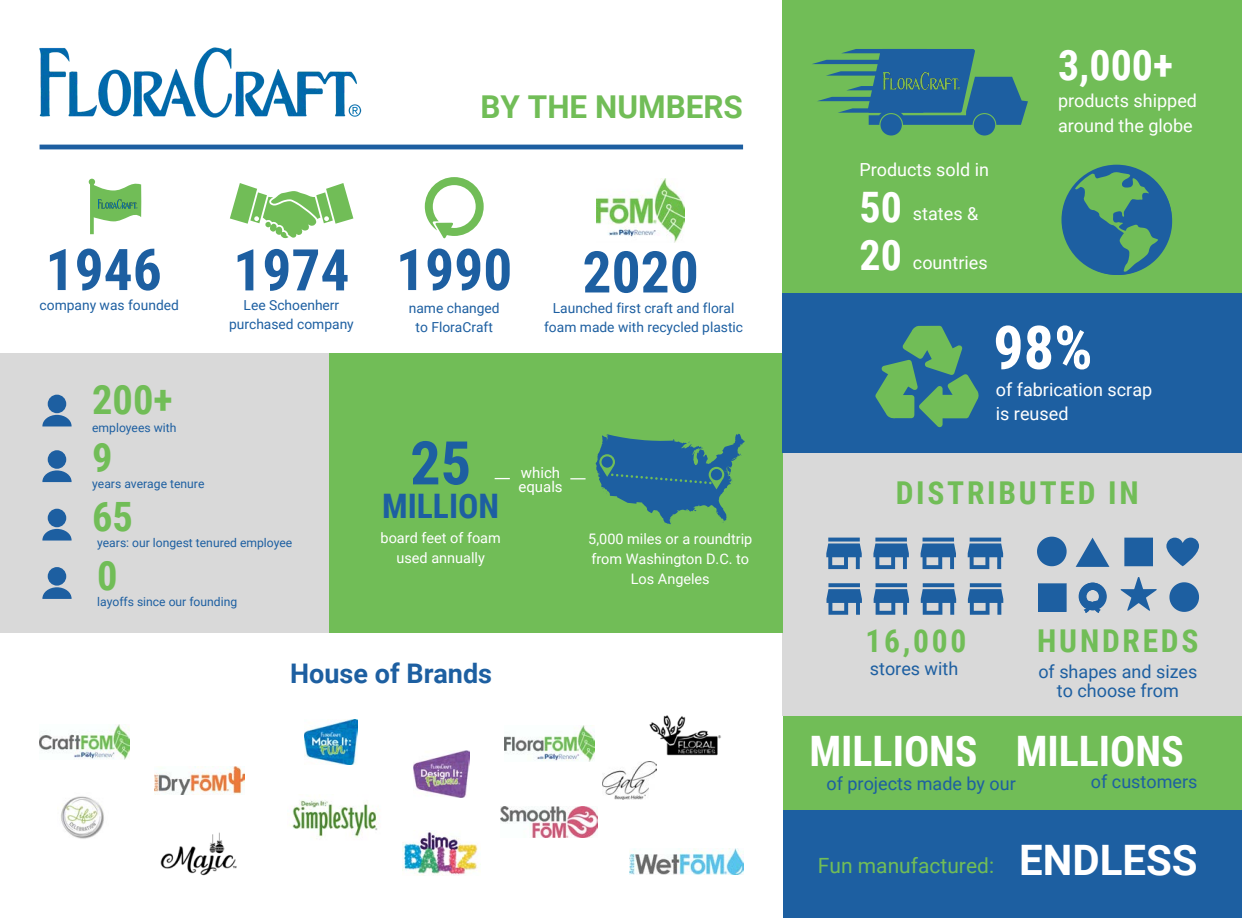
<style>
.page{position:relative;width:1242px;height:918px;background:#fff}
.page>*{position:absolute;margin:0;border:0;box-sizing:border-box;transform-origin:0 0}
.t1{font:700 60.3px "Roboto Condensed";color:#fff}
.t2{font:700 60.3px "Roboto Condensed";color:#1d5fa1}
.t3{font:700 57.6px "Roboto Condensed";color:#1d5fa1}
.t4{font:700 42px "Roboto Condensed";color:#fff}
.t5{font:700 42px "Roboto";color:#fff}
.t6{font:700 40.35px "Roboto Condensed";color:#71bd57}
.t7{font:700 33.75px "Roboto Condensed";color:#1d5fa1}
.t8{font:700 31.5px "Roboto Condensed";letter-spacing:.09em;color:#71bd57}
.t9{font:700 31.5px "Roboto";color:#71bd57}
.t10{font:700 27px "Roboto";color:#1d5fa1}
.t11{font:21px "Roboto";color:#71bd57}
.t12{font:18px/24.8px "Roboto";color:#fff}
.t13{font:18px "Roboto";color:#1d5fa1}
.t14{font:15px "Roboto";color:#fff}
.t15{font:14.4px/20px "Roboto";color:#fff;text-align:center}
.t16{font:13.8px/19px "Roboto";color:#1d5fa1;text-align:center}
.t17{font:12.15px "Roboto";color:#1d5fa1}
</style>
<div class="page">
<img style="left:39px;top:47px;width:323px;height:71px">
<svg style="left:90px;top:222px;width:4px;height:12px"></svg>
<svg style="left:89px;top:179px;width:52px;height:43px"></svg>
<svg style="left:230px;top:183px;width:123px;height:55px"></svg>
<svg style="left:425px;top:177px;width:59px;height:62px"></svg>
<img style="left:97px;top:199px;width:41px;height:9px">
<div style="left:783px;top:810px;width:459px;height:108px;background:#1d5fa1"></div>
<div style="left:783px;top:714px;width:459px;height:96px;background:#71bd57"></div>
<div style="left:783px;top:396px;width:459px;height:319px;background:#d9d9d9"></div>
<div style="left:782px;top:0;width:460px;height:294px;background:#71bd57"></div>
<div style="left:974px;top:114px;width:21px;height:22px;background:#1d5fa1;border-radius:50%"></div>
<div style="left:880px;top:114px;width:22px;height:22px;background:#1d5fa1;border-radius:50%"></div>
<svg style="left:812px;top:49px;width:216px;height:76px"></svg>
<svg style="left:1064px;top:167px;width:108px;height:108px"></svg>
<img style="left:883px;top:72px;width:77px;height:17px">
<svg style="left:873px;top:538px;width:36px;height:31px"></svg>
<svg style="left:874px;top:583px;width:35px;height:32px"></svg>
<svg style="left:826px;top:538px;width:36px;height:31px"></svg>
<svg style="left:827px;top:583px;width:35px;height:32px"></svg>
<svg style="left:921px;top:538px;width:35px;height:31px"></svg>
<svg style="left:921px;top:583px;width:35px;height:32px"></svg>
<svg style="left:968px;top:538px;width:35px;height:31px"></svg>
<svg style="left:968px;top:583px;width:35px;height:32px"></svg>
<svg style="left:1037px;top:537px;width:30px;height:29px"></svg>
<svg style="left:1169px;top:582px;width:30px;height:30px"></svg>
<svg style="left:1076px;top:538px;width:33px;height:29px"></svg>
<svg style="left:1124px;top:538px;width:29px;height:29px"></svg>
<svg style="left:1038px;top:583px;width:29px;height:29px"></svg>
<svg style="left:1166px;top:538px;width:33px;height:28px"></svg>
<svg style="left:1120px;top:577px;width:37px;height:34px"></svg>
<svg style="left:1079px;top:583px;width:28px;height:30px"></svg>
<div style="left:0;top:353px;width:358px;height:280px;background:#d9d9d9"></div>
<div style="left:329px;top:353px;width:454px;height:280px;background:#71bd57"></div>
<svg style="left:596px;top:434px;width:149px;height:90px"></svg>
<svg style="left:570px;top:478px;width:16px;height:1px"></svg>
<svg style="left:495px;top:478px;width:15px;height:1px"></svg>
<svg style="left:42px;top:415px;width:30px;height:11px"></svg>
<div style="left:48px;top:395px;width:18px;height:18px;background:#1d5fa1;border-radius:50%"></div>
<svg style="left:42px;top:470px;width:30px;height:12px"></svg>
<div style="left:48px;top:450px;width:18px;height:19px;background:#1d5fa1;border-radius:50%"></div>
<svg style="left:42px;top:529px;width:30px;height:12px"></svg>
<div style="left:48px;top:509px;width:18px;height:18px;background:#1d5fa1;border-radius:50%"></div>
<svg style="left:42px;top:587px;width:30px;height:12px"></svg>
<div style="left:48px;top:567px;width:18px;height:19px;background:#1d5fa1;border-radius:50%"></div>
<img style="left:40px;top:725px;width:90px;height:35px">
<img style="left:154px;top:766px;width:90px;height:28px">
<img style="left:504px;top:726px;width:90px;height:36px">
<img style="left:649px;top:715px;width:72px;height:41px">
<img style="left:603px;top:761px;width:54px;height:38px">
<div style="left:782px;top:293px;width:460px;height:160px;background:#1d5fa1"></div>
<svg style="left:875px;top:325px;width:104px;height:102px"></svg>
<img style="left:60px;top:796px;width:44px;height:43px">
<img style="left:160px;top:832px;width:77px;height:44px">
<img style="left:290px;top:800px;width:88px;height:38px">
<img style="left:403px;top:832px;width:75px;height:44px">
<img style="left:501px;top:807px;width:96px;height:30px">
<img style="left:630px;top:849px;width:113px;height:26px">
<img style="left:304px;top:720px;width:53px;height:45px">
<img style="left:414px;top:750px;width:55px;height:47px">
<img style="left:597px;top:178px;width:87px;height:64px">
<hr style="left:40px;top:145px;width:703px;height:4px;background:#1d5fa1">
<p class="t9" style="left:480px;top:84px;width:264px">BY THE NUMBERS</p>
<p class="t3" style="left:45px;top:237px;width:118px">1946</p>
<p class="t3" style="left:233px;top:237px;width:118px">1974</p>
<p class="t3" style="left:396px;top:237px;width:118px">1990</p>
<p class="t3" style="left:582px;top:239px;width:118px">2020</p>
<p class="t16" style="left:40px;top:295px;width:141px">company was founded</p>
<p class="t16" style="left:244px;top:296px;width:97px">Lee Schoenherr</p>
<p class="t16" style="left:229px;top:315px;width:126px">purchased company</p>
<p class="t16" style="left:409px;top:298px;width:92px">name changed</p>
<p class="t16" style="left:416px;top:317px;width:79px">to FloraCraft</p>
<p class="t16" style="left:544px;top:298px;width:200px">Launched first craft and floral foam made with recycled plastic</p>
<p class="t6" style="left:92px;top:376px;width:82px">200+</p>
<p class="t6" style="left:92px;top:435px;width:22px">9</p>
<p class="t17" style="left:92px;top:419px;width:86px">employees with</p>
<p class="t17" style="left:92px;top:476px;width:114px">years average tenure</p>
<p class="t6" style="left:92px;top:494px;width:42px">65</p>
<p class="t17" style="left:97px;top:534px;width:197px">years: our longest tenured employee</p>
<p class="t6" style="left:97px;top:552px;width:22px">0</p>
<p class="t17" style="left:97px;top:593px;width:142px">layoffs since our founding</p>
<p class="t2" style="left:410px;top:428px;width:62px">25</p>
<p class="t7" style="left:382px;top:487px;width:118px">MILLION</p>
<p class="t15" style="left:381px;top:527px;width:122px">board feet of foam used annually</p>
<p class="t14" style="left:521px;top:462px;width:41px">which</p>
<p class="t14" style="left:518px;top:476px;width:46px">equals</p>
<p class="t15" style="left:588px;top:529px;width:166px">5,000 miles or a roundtrip from Washington D.C. to<br>Los Angeles</p>
<p class="t10" style="left:290px;top:655px;width:203px">House of Brands</p>
<p class="t12" style="left:859px;top:156px;width:131px">Products sold in</p>
<p class="t12" style="left:913px;top:200px;width:67px">states &amp;</p>
<p class="t12" style="left:913px;top:250px;width:76px">countries</p>
<p class="t4" style="left:859px;top:183px;width:44px">50</p>
<p class="t4" style="left:859px;top:232px;width:44px">20</p>
<p class="t4" style="left:1058px;top:41px;width:117px">3,000+</p>
<p class="t12" style="left:1058px;top:88px;width:141px">products shipped</p>
<p class="t12" style="left:1058px;top:113px;width:136px">around the globe</p>
<p class="t1" style="left:993px;top:313px;width:101px">98%</p>
<p class="t12" style="left:996px;top:376px;width:158px">of fabrication scrap is reused</p>
<p class="t8" style="left:896px;top:475px;width:245px">DISTRIBUTED IN</p>
<p class="t8" style="left:865px;top:622px;width:103px">16,000</p>
<p class="t13" style="left:870px;top:656px;width:90px">stores with</p>
<p class="t8" style="left:1037px;top:622px;width:163px">HUNDREDS</p>
<p class="t13" style="left:1038px;top:659px;width:161px">of shapes and sizes</p>
<p class="t13" style="left:1057px;top:678px;width:124px">to choose from</p>
<p class="t4" style="left:809px;top:728px;width:170px">MILLIONS</p>
<p class="t4" style="left:1016px;top:728px;width:170px">MILLIONS</p>
<p class="t13" style="left:827px;top:771px;width:191px">of projects made by our</p>
<p class="t13" style="left:1091px;top:769px;width:108px">of customers</p>
<p class="t11" style="left:818px;top:851px;width:178px">Fun manufactured:</p>
<p class="t5" style="left:1019px;top:831px;width:180px">ENDLESS</p>
</div>
